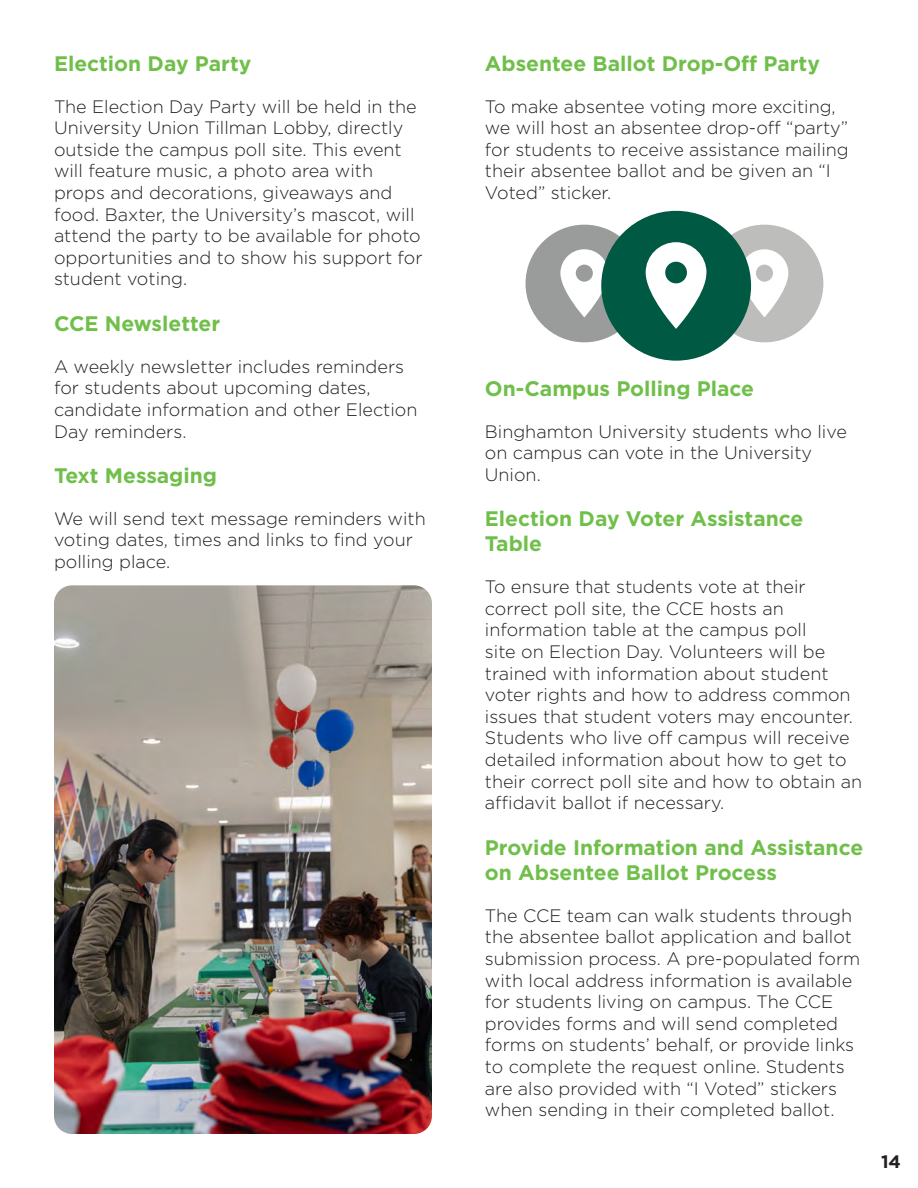
<style>
.page{position:relative;width:918px;height:1188px;background:#fff}
.page>*{position:absolute;margin:0;border:0;box-sizing:border-box;transform-origin:0 0}
.t1{font:700 21px/25.2px "Gotham";color:#70bf4a}
.t2{font:300 18px/21.6px "Gotham";color:#231f20}
.t3{font:700 18px "Gotham";color:#231f20}
</style>
<div class="page">
<img style="left:54px;top:585px;width:378px;height:549px">
<svg style="left:526px;top:211px;width:297px;height:150px"></svg>
<div style="left:665px;top:262px;width:22px;height:21px;background:#005942;border-radius:50%"></div>
<p class="t1" style="left:54px;top:51px;width:199px">Election Day Party</p>
<p class="t2" style="left:54px;top:95px;width:370px">The Election Day Party will be held in the University Union Tillman Lobby, directly outside the campus poll site. This event will feature music, a photo area with props and decorations, giveaways and food. Baxter, the University’s mascot, will attend the party to be available for photo opportunities and to show his support for student voting.</p>
<p class="t1" style="left:54px;top:311px;width:168px">CCE Newsletter</p>
<p class="t2" style="left:54px;top:355px;width:365px">A weekly newsletter includes reminders for students about upcoming dates, candidate information and other Election Day reminders.</p>
<p class="t1" style="left:54px;top:463px;width:165px">Text Messaging</p>
<p class="t2" style="left:54px;top:507px;width:373px">We will send text message reminders with voting dates, times and links to find your polling place.</p>
<p class="t1" style="left:485px;top:51px;width:337px">Absentee Ballot Drop-Off Party</p>
<p class="t2" style="left:485px;top:95px;width:365px">To make absentee voting more exciting, we will host an absentee drop-off “party” for students to receive assistance mailing their absentee ballot and be given an “I Voted” sticker.</p>
<p class="t1" style="left:485px;top:376px;width:271px">On-Campus Polling Place</p>
<p class="t2" style="left:485px;top:420px;width:363px">Binghamton University students who live on campus can vote in the University<br>Union.</p>
<p class="t1" style="left:485px;top:506px;width:320px">Election Day Voter Assistance<br>Table</p>
<p class="t2" style="left:485px;top:576px;width:379px">To ensure that students vote at their correct poll site, the CCE hosts an information table at the campus poll<br>site on Election Day. Volunteers will be trained with information about student voter rights and how to address common issues that student voters may encounter.<br>Students who live off campus will receive detailed information about how to get to their correct poll site and how to obtain an affidavit ballot if necessary.</p>
<p class="t1" style="left:485px;top:835px;width:380px">Provide Information and Assistance on Absentee Ballot Process</p>
<p class="t2" style="left:485px;top:904px;width:377px">The CCE team can walk students through the absentee ballot application and ballot submission process. A pre-populated form with local address information is available for students living on campus. The CCE provides forms and will send completed forms on students’ behalf, or provide links to complete the request online. Students are also provided with “I Voted” stickers when sending in their completed ballot.</p>
<p class="t3" style="left:881px;top:1150px;width:21px">14</p>
</div>
